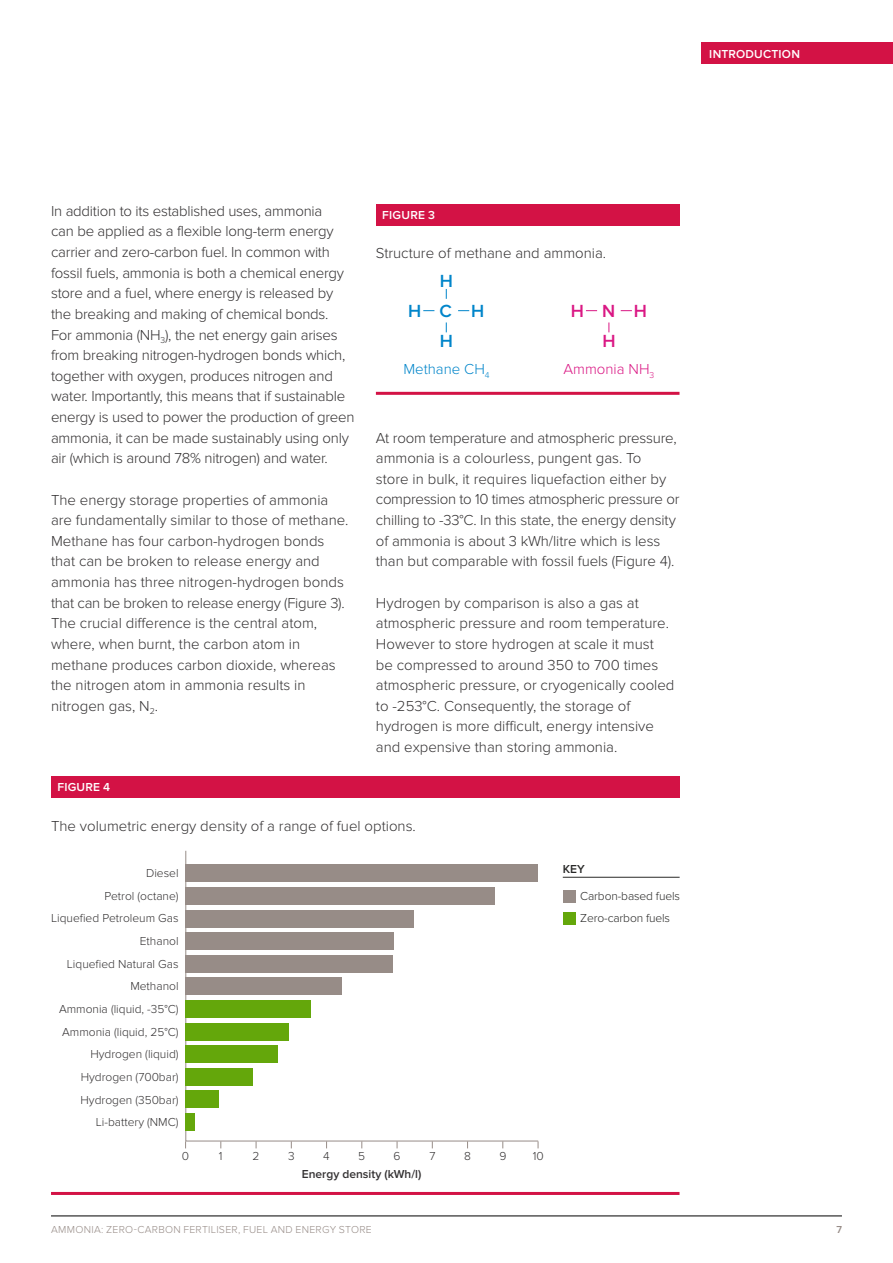
<style>
.page{position:relative;width:893px;height:1263px;background:#fff}
.page>*{position:absolute;margin:0;border:0;box-sizing:border-box;transform-origin:0 0}
.t1{font:600 18.15px "Proxima Nova";color:#0085ca}
.t2{font:600 18.15px "Proxima Nova";color:#da1884}
.Body_copy{font:300 15px/20.7px "Proxima Nova";color:#333132}
.t3{font:300 15px "Proxima Nova";color:#0085ca}
.t4{font:300 15px "Proxima Nova";color:#da1884}
.t5{font:300 12px/22.6px "Proxima Nova";color:#333132;text-align:right}
.t6{font:300 12px/21.8px "Proxima Nova";letter-spacing:-.01em;color:#282827}
.t7{font:600 12px "Proxima Nova";letter-spacing:.02em;color:#fff}
.t8{font:600 12px/18.5px "Proxima Nova";color:#333132;text-align:center}
.t9{font:600 12px "Proxima Nova";color:#282827}
.t10{font:300 10.5px "Proxima Nova";letter-spacing:.025em;color:#978c87}
.t11{font:600 10.5px "Proxima Nova";color:#978c87}
.s1{font-weight:300}
</style>
<div class="page">
<div style="left:701px;top:43px;width:192px;height:21px;background:#d31245"></div>
<div style="left:51px;top:776px;width:628px;height:22px;background:#d31245"></div>
<hr style="left:51px;top:1192px;width:628px;height:3px;background:#d31245">
<hr style="left:563px;top:877px;width:117px;height:1px;background:#282827">
<div style="left:563px;top:890px;width:13px;height:13px;background:#978c87"></div>
<div style="left:563px;top:912px;width:13px;height:12px;background:#64a70b"></div>
<svg style="left:185px;top:850px;width:354px;height:292px"></svg>
<div style="left:185px;top:865px;width:353px;height:17px;background:#978c87"></div>
<div style="left:185px;top:887px;width:310px;height:17px;background:#978c87"></div>
<div style="left:185px;top:910px;width:229px;height:17px;background:#978c87"></div>
<div style="left:185px;top:933px;width:209px;height:17px;background:#978c87"></div>
<div style="left:185px;top:955px;width:208px;height:17px;background:#978c87"></div>
<div style="left:185px;top:978px;width:157px;height:17px;background:#978c87"></div>
<div style="left:185px;top:1000px;width:126px;height:17px;background:#64a70b"></div>
<div style="left:185px;top:1023px;width:103px;height:17px;background:#64a70b"></div>
<div style="left:185px;top:1045px;width:93px;height:17px;background:#64a70b"></div>
<div style="left:185px;top:1068px;width:68px;height:17px;background:#64a70b"></div>
<div style="left:185px;top:1091px;width:34px;height:17px;background:#64a70b"></div>
<div style="left:185px;top:1113px;width:10px;height:17px;background:#64a70b"></div>
<div style="left:376px;top:204px;width:303px;height:21px;background:#d31245"></div>
<hr style="left:376px;top:392px;width:303px;height:3px;background:#d31245">
<hr style="left:51px;top:1216px;width:791px;height:1px;background:#000">
<p class="t7" style="left:709px;top:47px;width:92px">INTRODUCTION</p>
<p class="Body_copy" style="left:51px;top:201px;width:305px">In addition to its established uses, ammonia<br>can be applied as a flexible long-term energy carrier and zero-carbon fuel. In common with fossil fuels, ammonia is both a chemical energy store and a fuel, where energy is released by the breaking and making of chemical bonds.<br>For ammonia (NH<sub>3</sub>), the net energy gain arises from breaking nitrogen-hydrogen bonds which, together with oxygen, produces nitrogen and water. Importantly, this means that if sustainable energy is used to power the production of green ammonia, it can be made sustainably using only air (which is around 78% nitrogen) and water.</p>
<p class="Body_copy" style="left:51px;top:489px;width:299px">The energy storage properties of ammonia are fundamentally similar to those of methane.<br>Methane has four carbon-hydrogen bonds that can be broken to release energy and ammonia has three nitrogen-hydrogen bonds that can be broken to release energy (Figure 3).<br>The crucial difference is the central atom, where, when burnt, the carbon atom in methane produces carbon dioxide, whereas the nitrogen atom in ammonia results in nitrogen gas, N<sub>2</sub>.</p>
<p class="t7" style="left:57px;top:780px;width:54px">FIGURE 4</p>
<p class="t7" style="left:382px;top:208px;width:54px">FIGURE 3</p>
<p class="Body_copy" style="left:376px;top:243px;width:232px">Structure of methane and ammonia.</p>
<p class="t1" style="left:440px;top:270px;width:15px">H</p>
<p class="t1" style="left:408px;top:300px;width:78px">HCH</p>
<p class="t2" style="left:571px;top:300px;width:78px">HNH</p>
<p class="t1" style="left:440px;top:331px;width:15px">H</p>
<p class="t2" style="left:602px;top:331px;width:15px">H</p>
<p class="t3" style="left:403px;top:361px;width:88px">Methane CH<sub>4</sub></p>
<p class="t4" style="left:564px;top:361px;width:92px">Ammonia NH<sub>3</sub></p>
<p class="Body_copy" style="left:376px;top:427px;width:305px">At room temperature and atmospheric pressure, ammonia is a colourless, pungent gas. To<br>store in bulk, it requires liquefaction either by compression to 10 times atmospheric pressure or chilling to -33°C. In this state, the energy density of ammonia is about 3 kWh/litre which is less than but comparable with fossil fuels (Figure 4).</p>
<p class="Body_copy" style="left:376px;top:592px;width:300px">Hydrogen by comparison is also a gas at atmospheric pressure and room temperature.<br>However to store hydrogen at scale it must be compressed to around 350 to 700 times atmospheric pressure, or cryogenically cooled to -253°C. Consequently, the storage of hydrogen is more difficult, energy intensive and expensive than storing ammonia.</p>
<p class="Body_copy" style="left:51px;top:816px;width:366px">The volumetric energy density of a range of fuel options.</p>
<p class="t5" style="left:51px;top:862px;width:129px">Diesel<br>Petrol (octane)<br>Liquefied Petroleum Gas<br>Ethanol<br>Liquefied Natural Gas<br>Methanol<br>Ammonia (liquid, -35°C)<br>Ammonia (liquid, 25°C)<br>Hydrogen (liquid)<br>Hydrogen (700bar)<br>Hydrogen (350bar)<br>Li-battery (NMC)</p>
<p class="t5" style="left:394px;top:1144px;width:9px">6</p>
<p class="t5" style="left:429px;top:1144px;width:8px">7</p>
<p class="t5" style="left:464px;top:1144px;width:8px">8</p>
<p class="t5" style="left:499px;top:1144px;width:9px">9</p>
<p class="t5" style="left:533px;top:1144px;width:12px">10</p>
<p class="t5" style="left:182px;top:1144px;width:9px">0</p>
<p class="t5" style="left:219px;top:1144px;width:5px">1</p>
<p class="t5" style="left:252px;top:1144px;width:8px">2</p>
<p class="t5" style="left:288px;top:1144px;width:8px">3</p>
<p class="t5" style="left:323px;top:1144px;width:8px">4</p>
<p class="t8" style="left:302px;top:1147px;width:121px"><span class="s1">5<br></span>Energy density (kWh/l)</p>
<p class="t9" style="left:563px;top:862px;width:24px">KEY</p>
<p class="t6" style="left:580px;top:886px;width:101px">Carbon-based fuels<br>Zero-carbon fuels</p>
<p class="t10" style="left:51px;top:1223px;width:322px">AMMONIA: ZERO-CARBON FERTILISER, FUEL AND ENERGY STORE</p>
<p class="t11" style="left:836px;top:1223px;width:7px">7</p>
</div>
